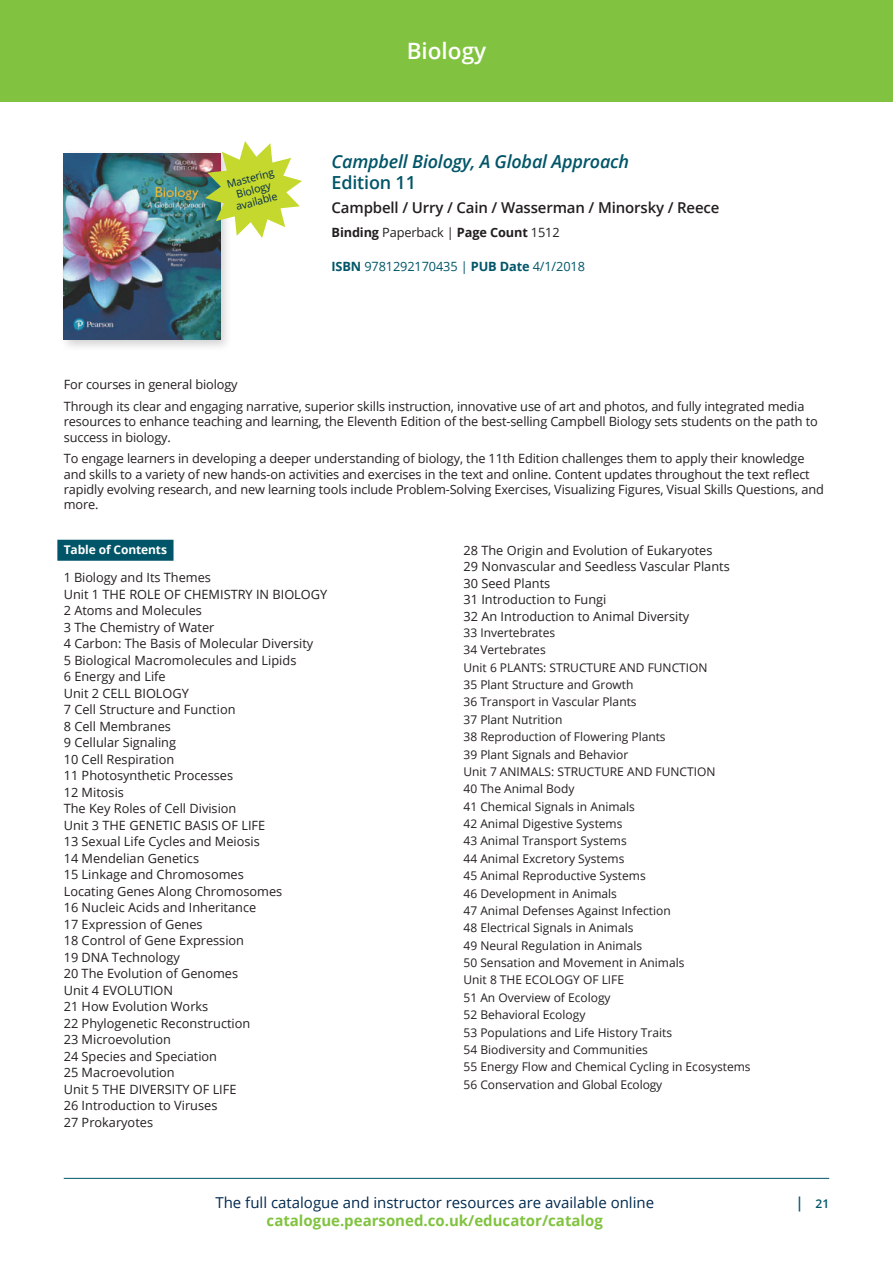
<style>
.page{position:relative;width:893px;height:1263px;background:#fff}
.page>*{position:absolute;margin:0;border:0;box-sizing:border-box;transform-origin:0 0}
.t1{font:600 22.5px "Open Sans";color:#fff}
.t2{font:italic 600 18px/21px "Open Sans";letter-spacing:-.01em;color:#005568}
.t3{font:15px "Open Sans";color:#00294e}
.t4{font:600 15px "Open Sans";letter-spacing:-.01em;color:#231f20}
.t5{font:700 15px "Open Sans";color:#81c340}
.t6{font:12.75px/16.5px "Open Sans";color:#231f20}
.t7{font:12.75px "Open Sans";letter-spacing:-.01em;color:#005568}
.t8{font:700 12.75px "Open Sans";letter-spacing:-.01em;color:#231f20}
.t9{font:12px/17.4px "Open Sans";color:#231f20}
.t10{font:700 12px "Open Sans";letter-spacing:-.01em;color:#fff}
.t11{font:600 12px "Open Sans";color:#005568}
.t12{font:10.5px/12px "Open Sans";color:#00294e;text-align:center}
.s1{font-style:normal}
.s2{font-weight:400}
.s3{font-weight:700}
.s4{font-size:15px}
</style>
<div class="page">
<div style="left:0;top:0;width:893px;height:102px;background:#81c340"></div>
<hr style="left:64px;top:1178px;width:765px;height:1px;background:#005568">
<div style="left:60px;top:149px;width:173px;height:204px;background:#231f20;opacity:.2"></div>
<img style="left:64px;top:153px;width:156px;height:187px">
<svg style="left:205px;top:141px;width:97px;height:97px"></svg>
<div style="left:57px;top:540px;width:116px;height:21px;background:#005568"></div>
<p class="t12" style="left:226px;top:178px;width:50px;rotate:-15deg">Mastering<br>Biology available</p>
<p class="t1" style="left:407px;top:35px;width:81px">Biology</p>
<p class="t2" style="left:332px;top:150px;width:299px">Campbell Biology, A Global Approach<br><span class="s1">Edition 11</span></p>
<p class="t4" style="left:332px;top:197px;width:389px">Campbell / Urry / Cain / Wasserman / Minorsky / Reece</p>
<p class="t8" style="left:332px;top:223px;width:230px">Binding <span class="s2">Paperback |</span> Page Count <span class="s2">1512</span></p>
<p class="t7" style="left:332px;top:258px;width:255px"><span class="s3">ISBN</span> 9781292170435 | <span class="s3">PUB Date</span> 4/1/2018</p>
<p class="t6" style="left:64px;top:373px;width:742px;line-height:21.8px">For courses in general biology<br>Through its clear and engaging narrative, superior skills instruction, innovative use of art and photos, and fully integrated media</p>
<p class="t6" style="left:64px;top:414px;width:755px;line-height:15.3px">resources to enhance teaching and learning, the Eleventh Edition of the best-selling Campbell Biology sets students on the path to success in biology.</p>
<p class="t6" style="left:64px;top:451px;width:761px;line-height:15.3px">To engage learners in developing a deeper understanding of biology, the 11th Edition challenges them to apply their knowledge and skills to a variety of new hands-on activities and exercises in the text and online. Content updates throughout the text reflect rapidly evolving research, and new learning tools include Problem-Solving Exercises, Visualizing Figures, Visual Skills Questions, and more.</p>
<p class="t10" style="left:64px;top:541px;width:105px">Table of Contents</p>
<p class="t6" style="left:64px;top:569px;width:265px">1 Biology and Its Themes<br>Unit 1 THE ROLE OF CHEMISTRY IN BIOLOGY<br>2 Atoms and Molecules<br>3 The Chemistry of Water<br>4 Carbon: The Basis of Molecular Diversity<br>5 Biological Macromolecules and Lipids<br>6 Energy and Life<br>Unit 2 CELL BIOLOGY<br>7 Cell Structure and Function<br>8 Cell Membranes<br>9 Cellular Signaling<br>10 Cell Respiration<br>11 Photosynthetic Processes<br>12 Mitosis<br>The Key Roles of Cell Division<br>Unit 3 THE GENETIC BASIS OF LIFE<br>13 Sexual Life Cycles and Meiosis<br>14 Mendelian Genetics<br>15 Linkage and Chromosomes<br>Locating Genes Along Chromosomes<br>16 Nucleic Acids and Inheritance<br>17 Expression of Genes<br>18 Control of Gene Expression<br>19 DNA Technology<br>20 The Evolution of Genomes<br>Unit 4 EVOLUTION<br>21 How Evolution Works<br>22 Phylogenetic Reconstruction<br>23 Microevolution<br>24 Species and Speciation<br>25 Macroevolution<br>Unit 5 THE DIVERSITY OF LIFE<br>26 Introduction to Viruses<br>27 Prokaryotes</p>
<p class="t6" style="left:463px;top:542px;width:268px">28 The Origin and Evolution of Eukaryotes<br>29 Nonvascular and Seedless Vascular Plants<br>30 Seed Plants<br>31 Introduction to Fungi<br>32 An Introduction to Animal Diversity</p>
<p class="t9" style="left:463px;top:623px;width:289px">33 Invertebrates<br>34 Vertebrates<br>Unit 6 PLANTS: STRUCTURE AND FUNCTION<br>35 Plant Structure and Growth<br>36 Transport in Vascular Plants<br>37 Plant Nutrition<br>38 Reproduction of Flowering Plants<br>39 Plant Signals and Behavior<br>Unit 7 ANIMALS: STRUCTURE AND FUNCTION<br>40 The Animal Body<br>41 Chemical Signals in Animals<br>42 Animal Digestive Systems<br>43 Animal Transport Systems<br>44 Animal Excretory Systems<br>45 Animal Reproductive Systems<br>46 Development in Animals<br>47 Animal Defenses Against Infection<br>48 Electrical Signals in Animals<br>49 Neural Regulation in Animals<br>50 Sensation and Movement in Animals<br>Unit 8 THE ECOLOGY OF LIFE<br>51 An Overview of Ecology<br>52 Behavioral Ecology<br>53 Populations and Life History Traits<br>54 Biodiversity and Communities<br>55 Energy Flow and Chemical Cycling in Ecosystems<br>56 Conservation and Global Ecology</p>
<p class="t3" style="left:215px;top:1192px;width:440px">The full catalogue and instructor resources are available online</p>
<p class="t11" style="left:795px;top:1195px;width:35px"><span class="s4">|</span> 21</p>
<p class="t5" style="left:267px;top:1210px;width:338px">catalogue.pearsoned.co.uk/educator/catalog</p>
</div>
